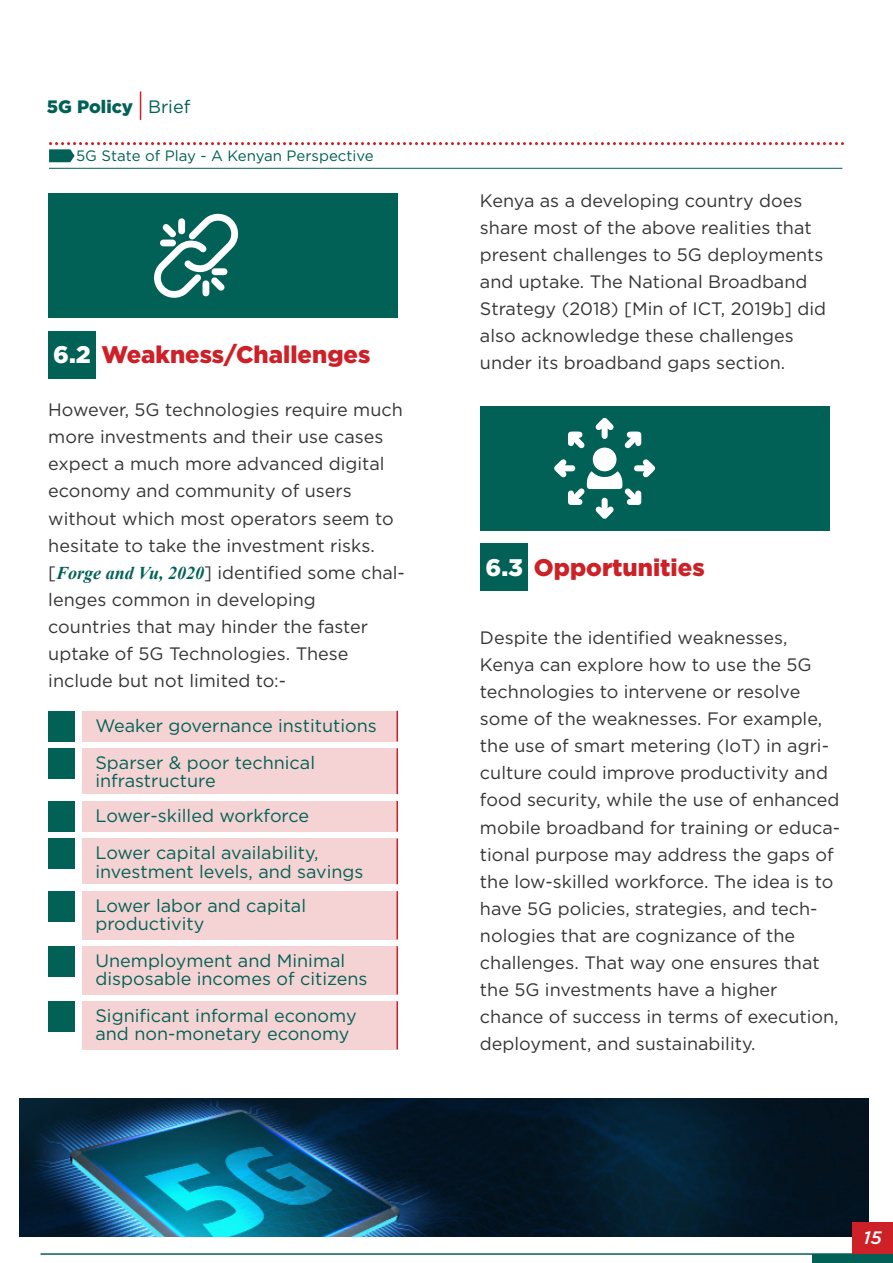
<style>
.page{position:relative;width:893px;height:1263px;background:#fff}
.page>*{position:absolute;margin:0;border:0;box-sizing:border-box;transform-origin:0 0}
.t1{font:900 24px "Gotham";color:#cd2027}
.t2{font:18px/27.2px "Gotham Pro";color:#353535}
.t3{font:18px/18.1px "Gotham Pro";color:#026156}
.t4{font:900 18px "Gotham";color:#026156}
.t5{font:italic 500 18px "Gotham Pro";color:#fff}
.t6{font:15px "Gotham Pro";color:#026156}
.s1{font-family:"Gotham Pro";font-weight:400}
.s2{color:#fff}
.s3{font-family:"Times New Roman";font-weight:700;font-style:italic;color:#026156}
</style>
<div class="page">
<div style="left:82px;top:711px;width:315px;height:30px;background:#f5d3d4"></div>
<svg style="left:49px;top:142px;width:795px;height:20px"></svg>
<hr style="left:49px;top:168px;width:793px;height:1px;background:#026156">
<div style="left:48px;top:331px;width:47px;height:47px;background:#026156"></div>
<div style="left:48px;top:194px;width:349px;height:124px;background:#026156"></div>
<svg style="left:154px;top:213px;width:85px;height:85px"></svg>
<div style="left:481px;top:544px;width:47px;height:47px;background:#026156"></div>
<div style="left:480px;top:406px;width:350px;height:124px;background:#026156"></div>
<div style="left:48px;top:711px;width:26px;height:30px;background:#026156"></div>
<div style="left:82px;top:801px;width:315px;height:31px;background:#f5d3d4"></div>
<div style="left:48px;top:801px;width:26px;height:31px;background:#026156"></div>
<div style="left:82px;top:891px;width:315px;height:48px;background:#f5d3d4"></div>
<div style="left:48px;top:891px;width:26px;height:31px;background:#026156"></div>
<div style="left:82px;top:946px;width:315px;height:48px;background:#f5d3d4"></div>
<div style="left:48px;top:946px;width:26px;height:31px;background:#026156"></div>
<div style="left:82px;top:1001px;width:315px;height:48px;background:#f5d3d4"></div>
<div style="left:48px;top:1001px;width:26px;height:31px;background:#026156"></div>
<div style="left:82px;top:748px;width:315px;height:46px;background:#f5d3d4"></div>
<div style="left:48px;top:748px;width:26px;height:31px;background:#026156"></div>
<div style="left:82px;top:838px;width:315px;height:46px;background:#f5d3d4"></div>
<div style="left:48px;top:838px;width:26px;height:31px;background:#026156"></div>
<div style="left:593px;top:448px;width:23px;height:23px;background:#fff;border-radius:50%"></div>
<svg style="left:595px;top:417px;width:19px;height:22px"></svg>
<svg style="left:568px;top:431px;width:17px;height:17px"></svg>
<svg style="left:624px;top:431px;width:17px;height:17px"></svg>
<svg style="left:554px;top:459px;width:101px;height:60px"></svg>
<svg style="left:140px;top:92px;width:1px;height:28px"></svg>
<img style="left:20px;top:1098px;width:849px;height:138px">
<div style="left:852px;top:1222px;width:41px;height:40px;background:#cd2027"></div>
<div style="left:813px;top:1254px;width:80px;height:9px;background:#026156"></div>
<hr style="left:40px;top:1253px;width:813px;height:2px;background:#026156">
<hr style="left:396px;top:711px;width:2px;height:30px;background:#cd2027">
<hr style="left:396px;top:748px;width:2px;height:46px;background:#cd2027">
<hr style="left:396px;top:801px;width:2px;height:31px;background:#cd2027">
<hr style="left:396px;top:838px;width:2px;height:46px;background:#cd2027">
<hr style="left:396px;top:891px;width:2px;height:48px;background:#cd2027">
<hr style="left:396px;top:946px;width:2px;height:48px;background:#cd2027">
<hr style="left:396px;top:1001px;width:2px;height:48px;background:#cd2027">
<p class="t4" style="left:47px;top:96px;width:145px">5G Policy <span class="s1">Brief</span></p>
<p class="t6" style="left:76px;top:147px;width:299px">5G State of Play - A Kenyan Perspective</p>
<h1 class="t1" style="left:53px;top:341px;width:319px"><span class="s2">6.2</span> Weakness/Challenges</h1>
<p class="t2" style="left:48px;top:396px;width:358px">However, 5G technologies require much more investments and their use cases expect a much more advanced digital economy and community of users without which most operators seem to hesitate to take the investment risks. [<span class="s3">Forge and Vu, 2020</span>] identified some chal&shy;lenges common in developing<br>countries that may hinder the faster uptake of 5G Technologies. These include but not limited to:-</p>
<p class="t3" style="left:95px;top:716px;width:283px">Weaker governance institutions</p>
<p class="t3" style="left:95px;top:754px;width:221px">Sparser &amp; poor technical infrastructure</p>
<p class="t3" style="left:95px;top:806px;width:215px">Lower-skilled workforce</p>
<p class="t3" style="left:95px;top:844px;width:270px">Lower capital availability, investment levels, and savings</p>
<p class="t3" style="left:95px;top:896px;width:212px">Lower labor and capital productivity</p>
<p class="t3" style="left:95px;top:952px;width:274px">Unemployment and Minimal disposable incomes of citizens</p>
<p class="t3" style="left:95px;top:1007px;width:263px">Significant informal economy and non-monetary economy</p>
<p class="t2" style="left:480px;top:187px;width:348px">Kenya as a developing country does share most of the above realities that present challenges to 5G deployments and uptake. The National Broadband Strategy (2018) [Min of ICT, 2019b] did also acknowledge these challenges under its broadband gaps section.</p>
<h1 class="t1" style="left:486px;top:553px;width:221px"><span class="s2">6.3</span> Opportunities</h1>
<p class="t2" style="left:480px;top:624px;width:362px">Despite the identified weaknesses, Kenya can explore how to use the 5G technologies to intervene or resolve some of the weaknesses. For example, the use of smart metering (IoT) in agri&shy;culture could improve productivity and food security, while the use of enhanced mobile broadband for training or educa&shy;tional purpose may address the gaps of the low-skilled workforce. The idea is to have 5G policies, strategies, and tech&shy;nologies that are cognizance of the challenges. That way one ensures that the 5G investments have a higher chance of success in terms of execution, deployment, and sustainability.</p>
<p class="t5" style="left:863px;top:1227px;width:20px">15</p>
</div>
